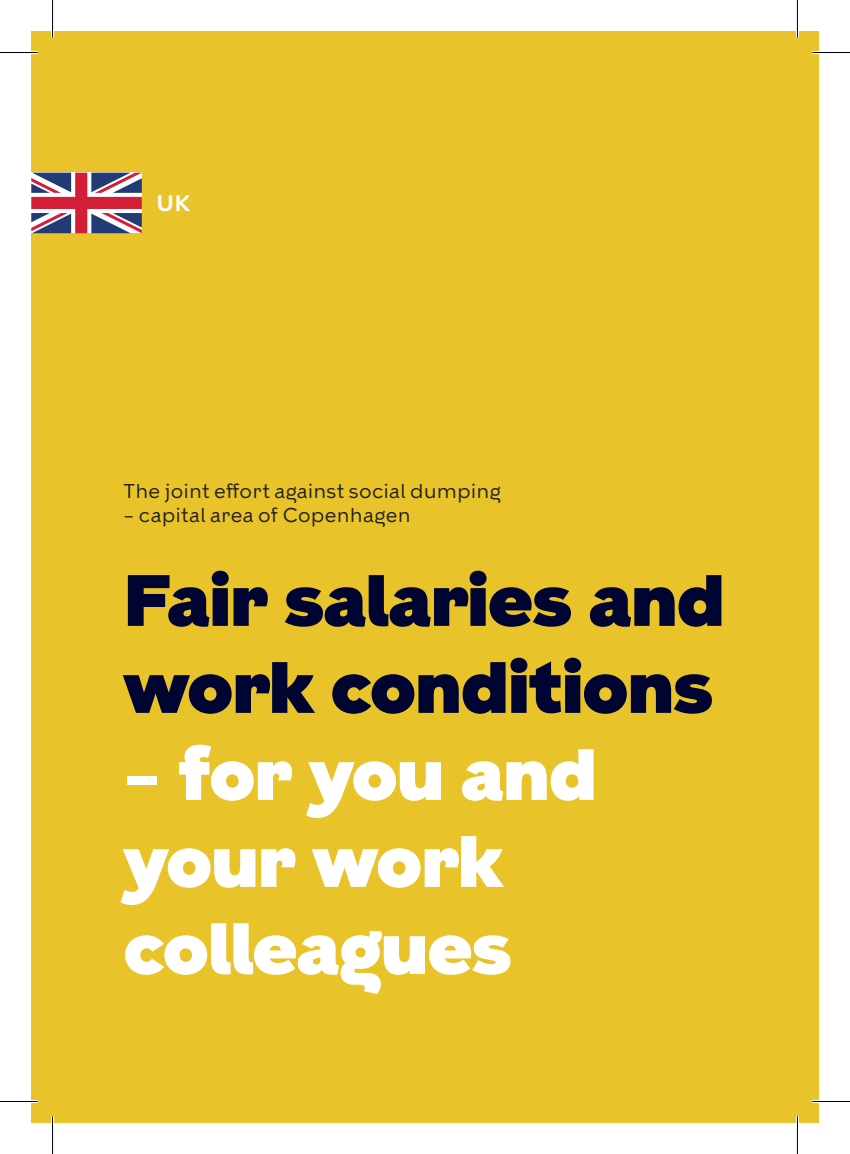
<style>
.page{position:relative;width:850px;height:1154px;background:#fff}
.page>*{position:absolute;margin:0;border:0;box-sizing:border-box;transform-origin:0 0}
.t1{font:900 72.5px/87px "KBH";letter-spacing:-.005em;color:#000430}
.t2{font:900 72.5px/87px "KBH";letter-spacing:-.01em;color:#fff}
.t3{font:600 22.5px "KBH";color:#fff}
.t4{font:20px "KBH";letter-spacing:.01em;color:#231f20}
.s1{font-weight:700}
</style>
<div class="page">
<div style="left:31px;top:31px;width:787px;height:1092px;background:#e8c329"></div>
<svg style="left:31px;top:173px;width:111px;height:60px"></svg>
<hr style="left:0;top:51px;width:38px;height:3px;background:#fff">
<hr style="left:812px;top:51px;width:37px;height:3px;background:#fff">
<hr style="left:0;top:1100px;width:38px;height:3px;background:#fff">
<hr style="left:812px;top:1100px;width:37px;height:3px;background:#fff">
<hr style="left:51px;top:0;width:3px;height:38px;background:#fff">
<hr style="left:51px;top:1116px;width:3px;height:38px;background:#fff">
<hr style="left:795px;top:0;width:3px;height:38px;background:#fff">
<hr style="left:795px;top:1116px;width:3px;height:38px;background:#fff">
<hr style="left:0;top:52px;width:38px;height:1px;background:#000">
<hr style="left:812px;top:52px;width:37px;height:1px;background:#000">
<hr style="left:0;top:1101px;width:38px;height:1px;background:#000">
<hr style="left:812px;top:1101px;width:37px;height:1px;background:#000">
<hr style="left:52px;top:0;width:1px;height:38px;background:#000">
<hr style="left:52px;top:1116px;width:1px;height:38px;background:#000">
<hr style="left:796px;top:0;width:1px;height:38px;background:#000">
<hr style="left:796px;top:1116px;width:1px;height:38px;background:#000">
<p class="t3" style="left:156px;top:190px;width:35px">UK</p>
<p class="t4" style="left:123px;top:479px;width:378px">The joint effort against social dumping</p>
<p class="t4" style="left:123px;top:503px;width:288px">– capital area of Copenhagen</p>
<h1 class="t1" style="left:123px;top:558px;width:602px">Fair salaries and work conditions</h1>
<h1 class="t2" style="left:123px;top:732px;width:474px"><span class="s1">–</span> for you and your work colleagues</h1>
</div>
